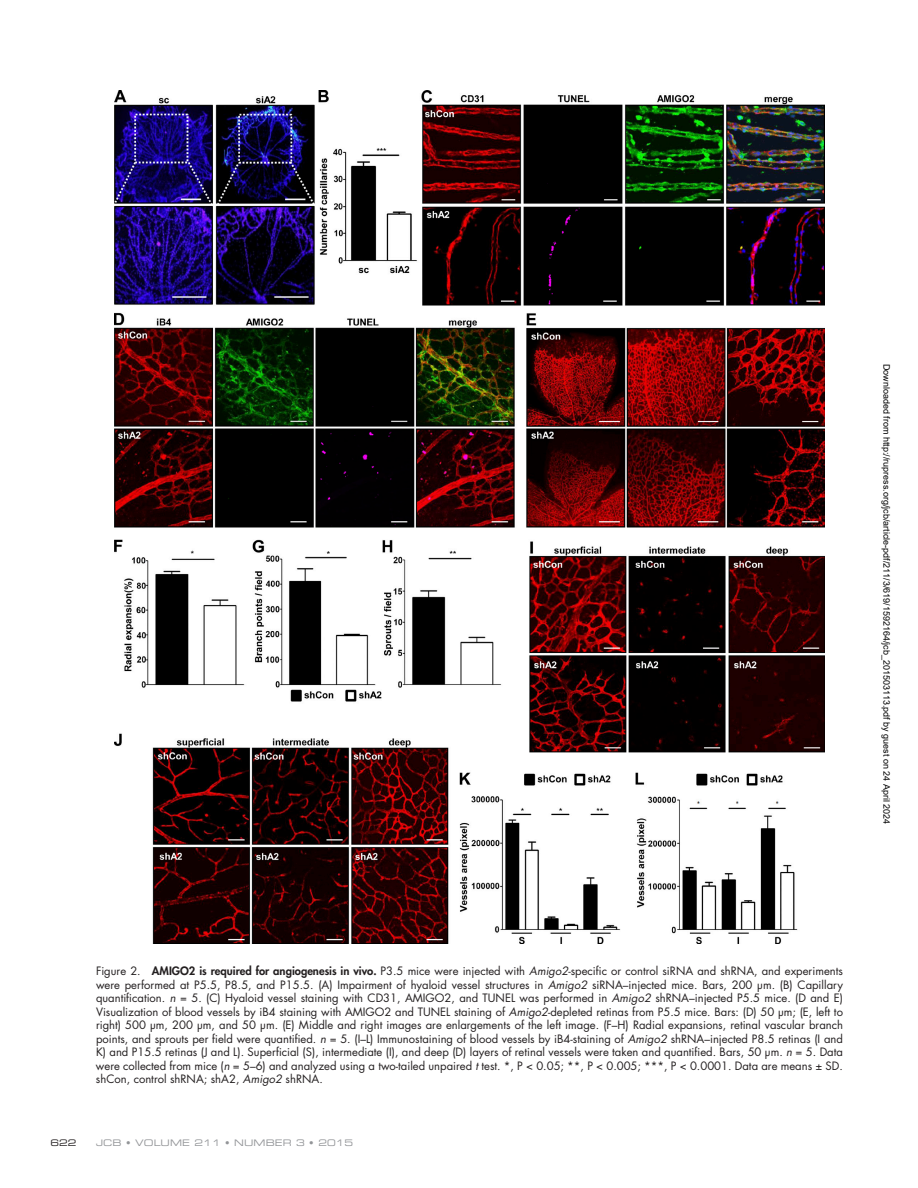
<style>
.page{position:relative;width:918px;height:1188px;background:#fff}
.page>*{position:absolute;margin:0;border:0;box-sizing:border-box;transform-origin:0 0}
.fig_p{font:11.25px/13.5px "Futura Std";color:#231f20;text-align:justify}
.t1{font:9px "Arial";color:#000}
.t2{font:9px "Eurostile LT Std Ex 2";letter-spacing:.01em;color:#939598}
.pageFolio{font:9px "Eurostile LT Std Ex 2";color:#231f20}
.s1{font-weight:800}
.s2{font-style:italic}
</style>
<div class="page">
<img style="left:114px;top:90px;width:711px;height:854px">
<p class="t1" style="left:890px;top:364px;width:462px;rotate:90deg">Downloaded from http://rupress.org/jcb/article-pdf/211/3/619/1592164/jcb_201503113.pdf by guest on 24 April 2024</p>
<p class="fig_p" style="left:96px;top:964px;width:749px">Figure 2. <span class="s1">AMIGO2 is required for angiogenesis in vivo.</span> P3.5 mice were injected with <span class="s2">Amigo2</span>-specific or control siRNA and shRNA, and experiments were performed at P5.5, P8.5, and P15.5. (A) Impairment of hyaloid vessel structures in <span class="s2">Amigo2</span> siRNA–injected mice. Bars, 200 µm. (B) Capillary quantification. <span class="s2">n</span> = 5. (C) Hyaloid vessel staining with CD31, AMIGO2, and TUNEL was performed in <span class="s2">Amigo2</span> shRNA–injected P5.5 mice. (D and E)<br>Visualization of blood vessels by iB4 staining with AMIGO2 and TUNEL staining of <span class="s2">Amigo2</span>-depleted retinas from P5.5 mice. Bars: (D) 50 µm; (E, left to right) 500 µm, 200 µm, and 50 µm. (E) Middle and right images are enlargements of the left image. (F–H) Radial expansions, retinal vascular branch points, and sprouts per field were quantified. <span class="s2">n</span> = 5. (I–L) Immunostaining of blood vessels by iB4-staining of <span class="s2">Amigo2</span> shRNA–injected P8.5 retinas (I and K) and P15.5 retinas (J and L). Superficial (S), intermediate (I), and deep (D) layers of retinal vessels were taken and quantified. Bars, 50 µm. <span class="s2">n</span> = 5. Data were collected from mice (<span class="s2">n</span> = 5–6) and analyzed using a two-tailed unpaired <span class="s2">t</span> test. *, P &lt; 0.05; **, P &lt; 0.005; ***, P &lt; 0.0001. Data are means ± SD. shCon, control shRNA; shA2, <span class="s2">Amigo2</span> shRNA.</p>
<p class="pageFolio" style="left:50px;top:1136px;width:28px">622</p>
<p class="t2" style="left:96px;top:1136px;width:259px">JCB • VOLUME 211 • NUMBER 3 • 2015</p>
</div>
